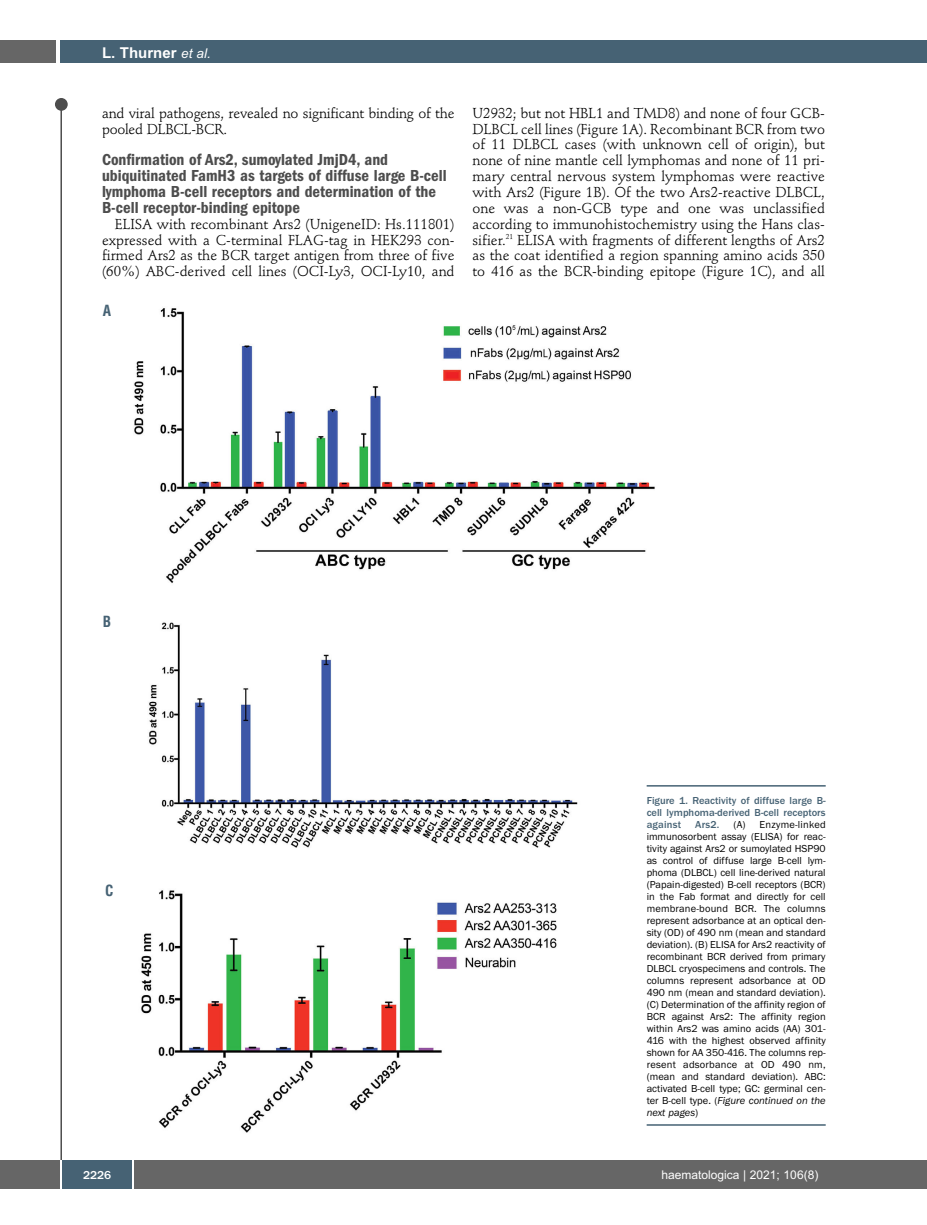
<style>
.page{position:relative;width:927px;height:1225px;background:#fff}
.page>*{position:absolute;margin:0;border:0;box-sizing:border-box;transform-origin:0 0}
.t1{font:600 condensed 16.5px/15.9px "Franklin Gothic";color:#4d4d4d}
.t2{font:700 15px "Arial";color:#fff}
.t3{font:700 condensed 15px "Helvetica";color:#466274}
.t4{font:14.25px/15.9px "Stempel Schneidler";color:#000;text-align:justify}
.t5{font:12px "Arial";color:#fff}
.t6{font:500 12px "Franklin Gothic";color:#fff}
.t7{font:10.5px/12px "Franklin Gothic";color:#000;text-align:justify}
.t8{font:500 10.5px/12px "Franklin Gothic";color:#466274;text-align:justify}
.s1{font-weight:400;font-style:italic;font-size:13.5px}
.s2{font-style:italic}
</style>
<div class="page">
<div style="left:911px;top:40px;width:16px;height:22px;background:#466274"></div>
<div style="left:910px;top:1160px;width:17px;height:28px;background:#666"></div>
<div style="left:55px;top:98px;width:13px;height:13px;background:#4d4d4d;border-radius:50%"></div>
<hr style="left:60px;top:101px;width:2px;height:1061px;background:#4d4d4d">
<div style="left:60px;top:40px;width:852px;height:22px;background:#466274"></div>
<div style="left:0;top:40px;width:56px;height:22px;background:#666"></div>
<div style="left:0;top:1160px;width:911px;height:28px;background:#666"></div>
<div style="left:62px;top:1160px;width:71px;height:28px;background:#466274"></div>
<hr style="left:60px;top:1160px;width:2px;height:28px;background:#fff">
<svg style="left:133px;top:1160px;width:1px;height:28px"></svg>
<img style="left:134px;top:308px;width:536px;height:825px">
<hr style="left:647px;top:785px;width:179px;height:1px;background:#466274">
<hr style="left:647px;top:1124px;width:179px;height:1px;background:#466274">
<h2 class="t2" style="left:102px;top:44px;width:110px">L. Thurner <span class="s1">et al.</span></h2>
<h3 class="t4" style="left:102px;top:106px;width:354px">and viral pathogens, revealed no significant binding of the pooled DLBCL-BCR.</h3>
<h1 class="t1" style="left:102px;top:153px;width:346px">Confirmation of Ars2, sumoylated JmjD4, and ubiquitinated FamH3 as targets of diffuse large B-cell lymphoma B-cell receptors and determination of the B-cell receptor-binding epitope</h1>
<h3 class="t4" style="left:102px;top:217px;width:354px;text-indent:13px">ELISA with recombinant Ars2 (UnigeneID: Hs.111801) expressed with a C-terminal FLAG-tag in HEK293 con&shy;firmed Ars2 as the BCR target antigen from three of five (60%) ABC-derived cell lines (OCI-Ly3, OCI-Ly10, and</h3>
<h2 class="t3" style="left:103px;top:302px;width:10px">A</h2>
<p class="t4" style="left:472px;top:106px;width:354px">U2932; but not HBL1 and TMD8) and none of four GCB-DLBCL cell lines (Figure 1A). Recombinant BCR from two of 11 DLBCL cases (with unknown cell of origin), but none of nine mantle cell lymphomas and none of 11 pri&shy;mary central nervous system lymphomas were reactive with Ars2 (Figure 1B). Of the two Ars2-reactive DLBCL, one was a non-GCB type and one was unclassified according to immunohistochemistry using the Hans clas&shy;sifier.<sup>21</sup> ELISA with fragments of different lengths of Ars2 as the coat identified a region spanning amino acids 350 to 416 as the BCR-binding epitope (Figure 1C), and all</p>
<h2 class="t3" style="left:103px;top:613px;width:10px">B</h2>
<h2 class="t3" style="left:105px;top:882px;width:10px">C</h2>
<p class="t8" style="left:647px;top:794px;width:181px">Figure 1. Reactivity of diffuse large B&shy;cell lymphoma-derived B-cell receptors against</p>
<p class="t8" style="left:695px;top:818px;width:26px">Ars2.</p>
<p class="t7" style="left:647px;top:818px;width:181px;text-indent:87px">(A) Enzyme-linked immunosorbent assay (ELISA) for reac&shy;tivity against Ars2 or sumoylated HSP90 as control of diffuse large B-cell lym&shy;phoma (DLBCL) cell line-derived natural (Papain-digested) B-cell receptors (BCR) in the Fab format and directly for cell membrane-bound BCR. The columns represent adsorbance at an optical den&shy;sity (OD) of 490 nm (mean and standard deviation). (B) ELISA for Ars2 reactivity of recombinant BCR derived from primary DLBCL cryospecimens and controls. The columns represent adsorbance at OD 490 nm (mean and standard deviation). (C) Determination of the affinity region of BCR against Ars2: The affinity region within Ars2 was amino acids (AA) 301- 416 with the highest observed affinity shown for AA 350-416. The columns rep&shy;resent adsorbance at OD 490 nm, (mean and standard deviation). ABC: activated B-cell type; GC: germinal cen&shy;ter B-cell type. (<span class="s2">Figure continued on the next pages</span>)</p>
<p class="t6" style="left:83px;top:1167px;width:30px">2226</p>
<p class="t5" style="left:661px;top:1167px;width:158px">haematologica | 2021; 106(8)</p>
</div>
